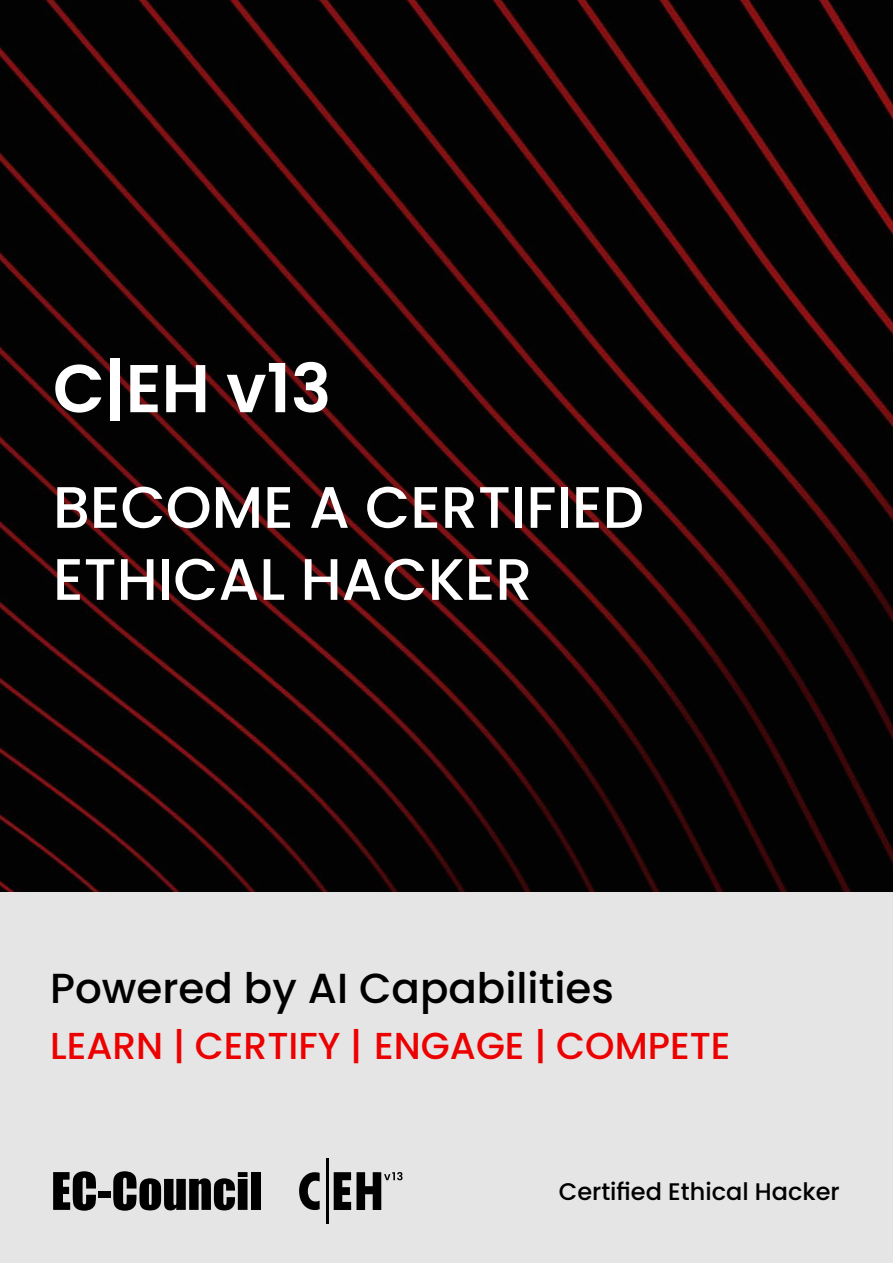
<style>
.page{position:relative;width:893px;height:1263px;background:#fff}
.page>*{position:absolute;margin:0;border:0;box-sizing:border-box;transform-origin:0 0}
.t1{font:600 67.5px "Poppins";color:#fff}
.t2{font:500 58.5px/72px "Poppins";color:#fff}
.t3{font:500 42px "Poppins";color:#000}
.t4{font:500 37.5px "Poppins";color:#ed0000}
.t5{font:500 24px "Poppins";color:#000}
</style>
<div class="page">
<div style="left:0;top:891px;width:893px;height:372px;background:#e5e5e5"></div>
<img style="left:0;top:0;width:893px;height:891px">
<svg style="left:53px;top:1171px;width:43px;height:40px"></svg>
<div style="left:98px;top:1191px;width:13px;height:7px;background:#000"></div>
<svg style="left:113px;top:1171px;width:135px;height:40px"></svg>
<div style="left:251px;top:1172px;width:10px;height:38px;background:#000"></div>
<hr style="left:326px;top:1158px;width:2px;height:66px;background:#000">
<svg style="left:299px;top:1172px;width:21px;height:38px"></svg>
<svg style="left:334px;top:1172px;width:68px;height:38px"></svg>
<p class="t1" style="left:53px;top:349px;width:280px">C|EH v13</p>
<p class="t2" style="left:53px;top:472px;width:593px">BECOME A CERTIFIED<br>ETHICAL HACKER</p>
<p class="t3" style="left:50px;top:964px;width:565px">Powered by AI Capabilities</p>
<p class="t4" style="left:50px;top:1024px;width:682px">LEARN | CERTIFY | ENGAGE | COMPETE</p>
<p class="t5" style="left:559px;top:1177px;width:283px">Certified Ethical Hacker</p>
</div>
